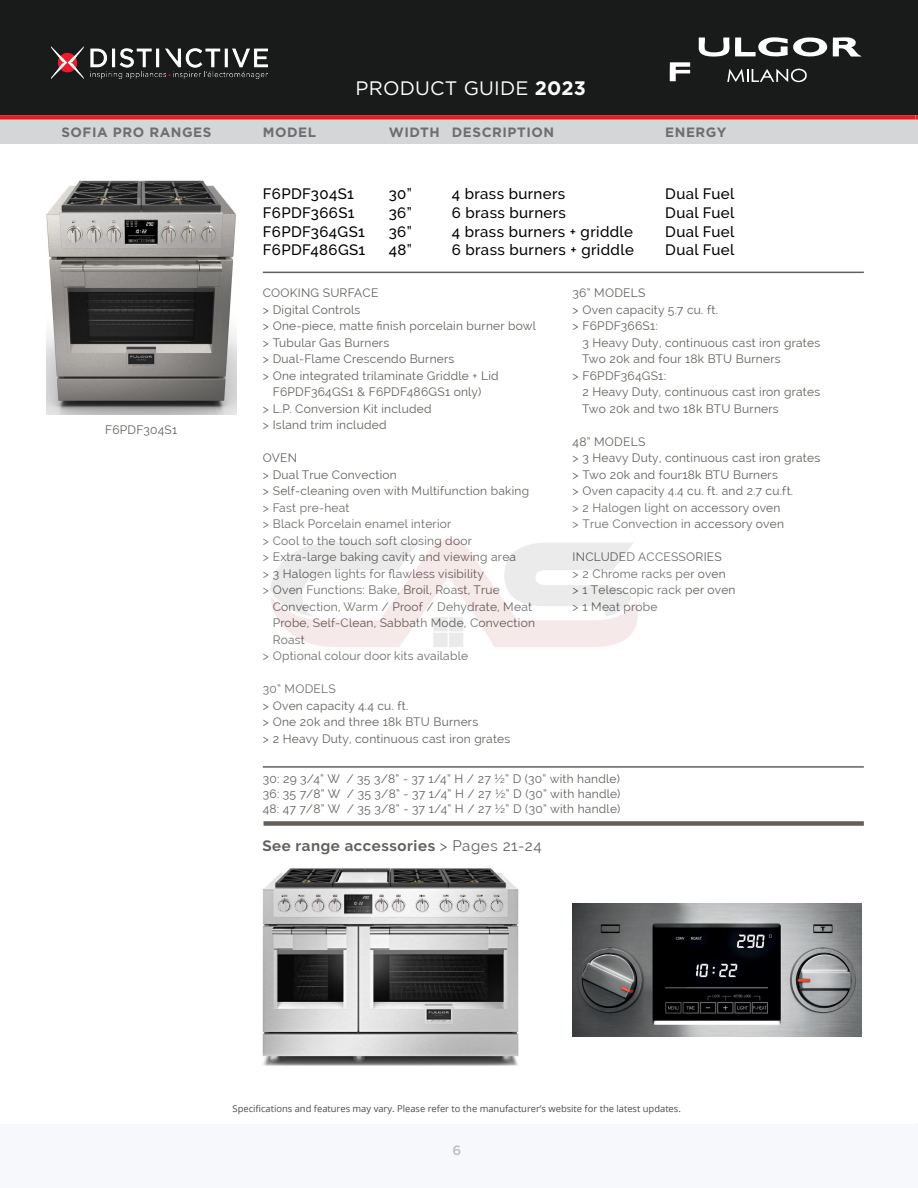
<style>
.page{position:relative;width:918px;height:1188px;background:#fff}
.page>*{position:absolute;margin:0;border:0;box-sizing:border-box;transform-origin:0 0}
.t1{font:19.5px "Gotham";letter-spacing:.01em;color:#fff}
.t2{font:500 15px/18.8px "Raleway";letter-spacing:.025em;color:#000}
.t3{font:700 15px "Raleway";letter-spacing:.04em;color:#635f5a}
.t4{font:700 13.5px "Gotham";letter-spacing:.04em;color:#6d6e71}
.t5{font:500 13.5px "Gotham";color:#bcbec0}
.t6{font:12px/16.5px "Raleway";letter-spacing:.02em;color:#635f5a}
.t7{font:9.3px "Open Sans";color:#514b4b}
.s1{font-weight:700}
.s2{font-weight:400}
</style>
<div class="page">
<div style="left:0;top:0;width:915px;height:115px;background:#191a1a"></div>
<hr style="left:915px;top:0;width:3px;height:115px;background:#191a1a">
<svg style="left:915px;top:115px;width:3px;height:5px"></svg>
<div style="left:0;top:120px;width:915px;height:24px;background:#d4d6d7"></div>
<div style="left:0;top:115px;width:915px;height:5px;background:#df1e26"></div>
<hr style="left:916px;top:120px;width:2px;height:24px;background:#d4d6d7">
<div style="left:0;top:1124px;width:916px;height:64px;background:#f7f8fc"></div>
<hr style="left:916px;top:1124px;width:2px;height:64px;background:#f7f8fc">
<svg style="left:670px;top:62px;width:20px;height:19px"></svg>
<svg style="left:698px;top:37px;width:163px;height:20px"></svg>
<svg style="left:727px;top:68px;width:80px;height:15px"></svg>
<img style="left:51px;top:46px;width:216px;height:32px">
<img style="left:262px;top:868px;width:257px;height:198px">
<img style="left:573px;top:904px;width:288px;height:132px">
<img style="left:46px;top:180px;width:190px;height:234px">
<hr style="left:263px;top:272px;width:601px;height:1px;background:#635f5a">
<div style="left:264px;top:821px;width:600px;height:5px;background:#635f5a"></div>
<hr style="left:263px;top:766px;width:601px;height:2px;background:#635f5a">
<h1 class="t1" style="left:356px;top:75px;width:232px">PRODUCT GUIDE <span class="s1">2023</span></h1>
<p class="t4" style="left:61px;top:123px;width:151px">SOFIA PRO RANGES</p>
<p class="t4" style="left:263px;top:123px;width:55px">MODEL</p>
<p class="t4" style="left:389px;top:123px;width:167px">WIDTH DESCRIPTION</p>
<p class="t4" style="left:665px;top:123px;width:63px">ENERGY</p>
<p class="t6" style="left:105px;top:422px;width:74px">F6PDF304S1</p>
<p class="t2" style="left:263px;top:184px;width:104px">F6PDF304S1<br>F6PDF366S1<br>F6PDF364GS1<br>F6PDF486GS1</p>
<p class="t2" style="left:389px;top:184px;width:25px;text-align:justify">30” 36” 36” 48”</p>
<p class="t2" style="left:452px;top:184px;width:184px">4 brass burners<br>6 brass burners<br>4 brass burners + griddle<br>6 brass burners + griddle</p>
<p class="t2" style="left:665px;top:184px;width:71px;text-align:justify">Dual Fuel Dual Fuel Dual Fuel Dual Fuel</p>
<p class="t6" style="left:263px;top:285px;width:117px">COOKING SURFACE</p>
<p class="t6" style="left:263px;top:301px;width:99px">&gt; Digital Controls</p>
<p class="t6" style="left:263px;top:318px;width:275px">&gt; One-piece, matte finish porcelain burner bowl</p>
<p class="t6" style="left:263px;top:334px;width:128px">&gt; Tubular Gas Burners</p>
<p class="t6" style="left:263px;top:351px;width:193px">&gt; Dual-Flame Crescendo Burners</p>
<p class="t6" style="left:263px;top:367px;width:237px">&gt; One integrated trilaminate Griddle + Lid</p>
<p class="t6" style="left:273px;top:384px;width:210px">F6PDF364GS1 &amp; F6PDF486GS1 only)</p>
<p class="t6" style="left:263px;top:400px;width:170px">&gt; L.P. Conversion Kit included</p>
<p class="t6" style="left:263px;top:417px;width:125px">&gt; Island trim included</p>
<p class="t6" style="left:263px;top:450px;width:268px">OVEN<br>&gt; Dual True Convection<br>&gt; Self-cleaning oven with Multifunction baking &gt; Fast pre-heat<br>&gt; Black Porcelain enamel interior<br>&gt; Cool to the touch soft closing door<br>&gt; Extra-large baking cavity and viewing area<br>&gt; 3 Halogen lights for flawless visibility<br>&gt; Oven Functions: Bake, Broil, Roast, True</p>
<p class="t6" style="left:273px;top:598px;width:261px">Convection, Warm / Proof / Dehydrate, Meat</p>
<p class="t6" style="left:273px;top:615px;width:264px">Probe, Self-Clean, Sabbath Mode, Convection</p>
<p class="t6" style="left:273px;top:631px;width:34px">Roast</p>
<p class="t6" style="left:263px;top:648px;width:207px">&gt; Optional colour door kits available</p>
<p class="t6" style="left:263px;top:681px;width:249px">30” MODELS<br>&gt; Oven capacity 4.4 cu. ft.<br>&gt; One 20k and three 18k BTU Burners<br>&gt; 2 Heavy Duty, continuous cast iron grates</p>
<p class="t6" style="left:573px;top:285px;width:147px">36” MODELS<br>&gt; Oven capacity 5.7 cu. ft. &gt; F6PDF366S1:</p>
<p class="t6" style="left:583px;top:334px;width:239px">3 Heavy Duty, continuous cast iron grates</p>
<p class="t6" style="left:582px;top:351px;width:200px">Two 20k and four 18k BTU Burners</p>
<p class="t6" style="left:573px;top:367px;width:95px">&gt; F6PDF364GS1:</p>
<p class="t6" style="left:583px;top:384px;width:239px">2 Heavy Duty, continuous cast iron grates</p>
<p class="t6" style="left:582px;top:400px;width:198px">Two 20k and two 18k BTU Burners</p>
<p class="t6" style="left:573px;top:433px;width:249px">48” MODELS<br>&gt; 3 Heavy Duty, continuous cast iron grates &gt; Two 20k and four18k BTU Burners<br>&gt; Oven capacity 4.4 cu. ft. and 2.7 cu.ft.<br>&gt; 2 Halogen light on accessory oven<br>&gt; True Convection in accessory oven</p>
<p class="t6" style="left:573px;top:549px;width:164px">INCLUDED ACCESSORIES<br>&gt; 2 Chrome racks per oven<br>&gt; 1 Telescopic rack per oven &gt; 1 Meat probe</p>
<p class="t6" style="left:263px;top:771px;width:359px;line-height:15px;text-align:justify">30: 29 3/4” W / 35 3/8” - 37 1/4” H / 27 ½” D (30” with handle)<br>36: 35 7/8” W / 35 3/8” - 37 1/4” H / 27 ½” D (30” with handle)<br>48: 47 7/8” W / 35 3/8” - 37 1/4” H / 27 ½” D (30” with handle)</p>
<p class="t3" style="left:262px;top:838px;width:281px">See range accessories <span class="s2">&gt; Pages 21-24</span></p>
<p class="t7" style="left:233px;top:1103px;width:450px">Specifications and features may vary. Please refer to the manufacturer’s website for the latest updates.</p>
<p class="t5" style="left:452px;top:1142px;width:10px">6</p>
</div>
